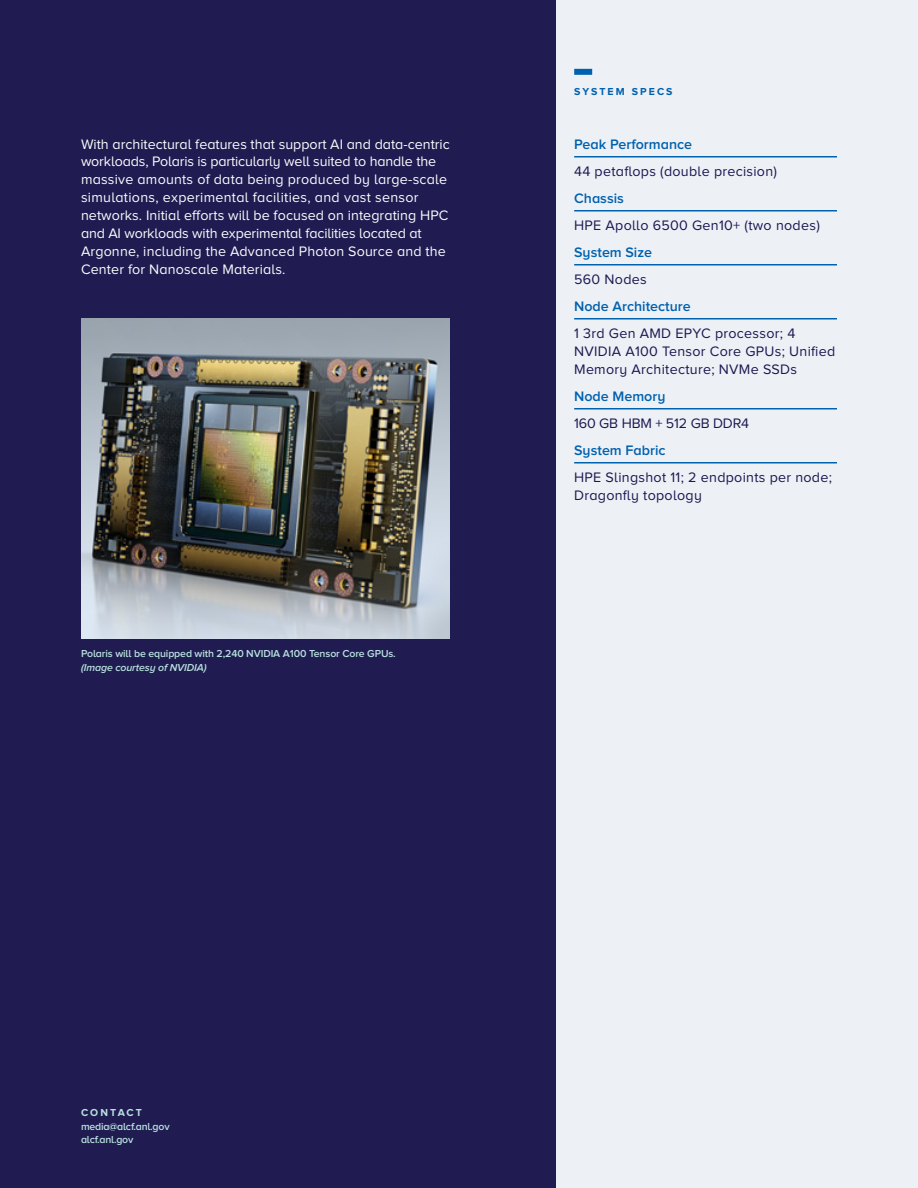
<style>
.page{position:relative;width:918px;height:1188px;background:#201b51}
.page>*{position:absolute;margin:0;border:0;box-sizing:border-box;transform-origin:0 0}
.t1{font:14.25px/18px "Proxima Nova";letter-spacing:.005em;color:#fbfbfc}
.t2{font:14.25px/18px "Proxima Nova";letter-spacing:.02em;color:#1d1651}
.t3{font:600 14.25px "Proxima Nova";color:#0061af}
.t4{font:14.25px "Proxima Nova";letter-spacing:-.01em;color:#1d1651}
.t5{font:600 10.5px/13.5px "Proxima Nova";letter-spacing:-.01em;color:#b8e1de}
.t6{font:italic 600 10.5px "Proxima Nova";letter-spacing:-.01em;color:#b8e1de}
.t7{font:700 10.5px "Proxima Nova";letter-spacing:.2em;color:#0061af}
.t8{font:700 10.5px "Proxima Nova";letter-spacing:.2em;color:#b8e1de}
</style>
<div class="page">
<div style="left:556px;top:0;width:362px;height:1188px;background:#edf1f5"></div>
<div style="left:574px;top:69px;width:18px;height:6px;background:#0061af"></div>
<hr style="left:574px;top:156px;width:263px;height:2px;background:#0061af">
<hr style="left:574px;top:210px;width:263px;height:2px;background:#0061af">
<hr style="left:574px;top:264px;width:263px;height:2px;background:#0061af">
<hr style="left:574px;top:318px;width:263px;height:2px;background:#0061af">
<hr style="left:574px;top:408px;width:263px;height:2px;background:#0061af">
<hr style="left:574px;top:462px;width:263px;height:2px;background:#0061af">
<img style="left:81px;top:319px;width:369px;height:319px">
<p class="t1" style="left:81px;top:135px;width:370px">With architectural features that support AI and data-centric workloads, Polaris is particularly well suited to handle the massive amounts of data being produced by large-scale simulations, experimental facilities, and vast sensor networks. Initial efforts will be focused on integrating HPC and AI workloads with experimental facilities located at Argonne, including the Advanced Photon Source and the Center for Nanoscale Materials.</p>
<p class="t5" style="left:81px;top:647px;width:316px">Polaris will be equipped with 2,240 NVIDIA A100 Tensor Core GPUs.</p>
<p class="t6" style="left:81px;top:662px;width:127px">(Image courtesy of NVIDIA)</p>
<p class="t7" style="left:574px;top:86px;width:100px">SYSTEM SPECS</p>
<p class="t3" style="left:574px;top:137px;width:120px">Peak Performance</p>
<p class="t2" style="left:574px;top:162px;width:204px">44 petaflops (double precision)</p>
<p class="t3" style="left:574px;top:191px;width:51px">Chassis</p>
<p class="t2" style="left:574px;top:216px;width:247px">HPE Apollo 6500 Gen10+ (two nodes)</p>
<p class="t3" style="left:574px;top:245px;width:79px">System Size</p>
<p class="t2" style="left:574px;top:270px;width:74px">560 Nodes</p>
<p class="t3" style="left:574px;top:299px;width:118px">Node Architecture</p>
<p class="t2" style="left:574px;top:324px;width:263px">1 3rd Gen AMD EPYC processor; 4<br>NVIDIA A100 Tensor Core GPUs; Unified<br>Memory Architecture; NVMe SSDs</p>
<p class="t3" style="left:574px;top:389px;width:93px">Node Memory</p>
<p class="t4" style="left:574px;top:416px;width:177px">160 GB HBM + 512 GB DDR4</p>
<p class="t3" style="left:574px;top:443px;width:93px">System Fabric</p>
<p class="t2" style="left:574px;top:468px;width:259px">HPE Slingshot 11; 2 endpoints per node;<br>Dragonfly topology</p>
<p class="t8" style="left:81px;top:1108px;width:63px">CONTACT</p>
<p class="t5" style="left:81px;top:1120px;width:90px">media@alcf.anl.gov alcf.anl.gov</p>
</div>
